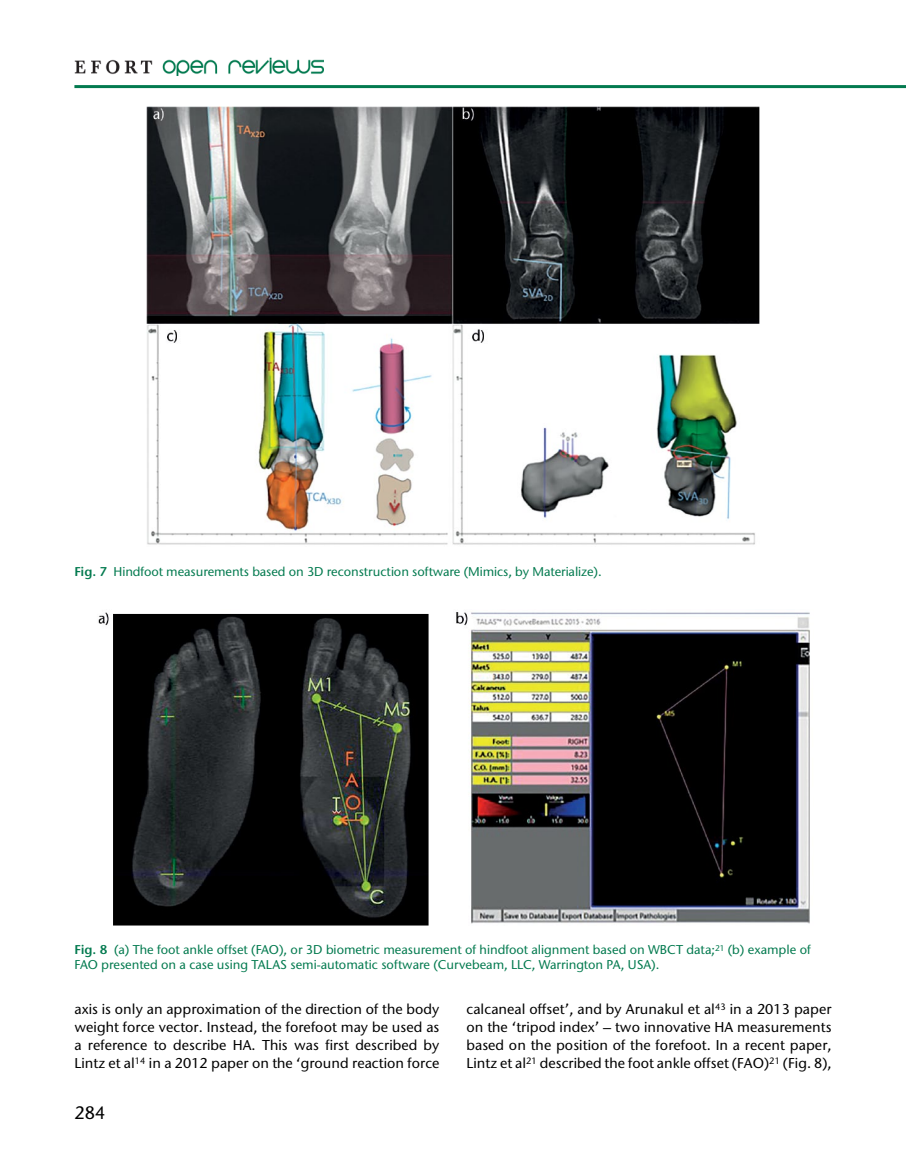
<style>
.page{position:relative;width:906px;height:1170px;background:#fff}
.page>*{position:absolute;margin:0;border:0;box-sizing:border-box;transform-origin:0 0}
.t1{font:500 18px "Stone Sans ITC Pro";color:#000}
.t2{font:500 14.25px/18px "Stone Sans ITC Pro";letter-spacing:.005em;color:#000;text-align:justify}
.t3{font:500 12.75px/15px "Stone Sans ITC Pro";color:#037a4f}
.s1{font-weight:600}
</style>
<div class="page">
<img style="left:74px;top:57px;width:250px;height:19px">
<hr style="left:74px;top:85px;width:832px;height:3px;background:#037a4f">
<img style="left:147px;top:106px;width:612px;height:439px">
<img style="left:98px;top:612px;width:712px;height:314px">
<p class="t3" style="left:74px;top:564px;width:529px"><span class="s1">Fig. 7</span> Hindfoot measurements based on 3D reconstruction software (Mimics, by Materialize).</p>
<p class="t3" style="left:74px;top:942px;width:738px"><span class="s1">Fig. 8</span> (a) The foot ankle offset (FAO), or 3D biometric measurement of hindfoot alignment based on WBCT data;<sup>21</sup> (b) example of<br>FAO presented on a case using TALAS semi-automatic software (Curvebeam, LLC, Warrington PA, USA).</p>
<p class="t2" style="left:74px;top:999px;width:366px">axis is only an approximation of the direction of the body weight force vector. Instead, the forefoot may be used as a reference to describe HA. This was first described by Lintz et al<sup>14</sup> in a 2012 paper on the ‘ground reaction force</p>
<p class="t2" style="left:466px;top:999px;width:366px">calcaneal offset’, and by Arunakul et al<sup>43</sup> in a 2013 paper on the ‘tripod index’ – two innovative HA measurements based on the position of the forefoot. In a recent paper, Lintz et al<sup>21</sup> described the foot ankle offset (FAO)<sup>21</sup> (Fig. 8),</p>
<p class="t1" style="left:74px;top:1101px;width:32px">284</p>
</div>
